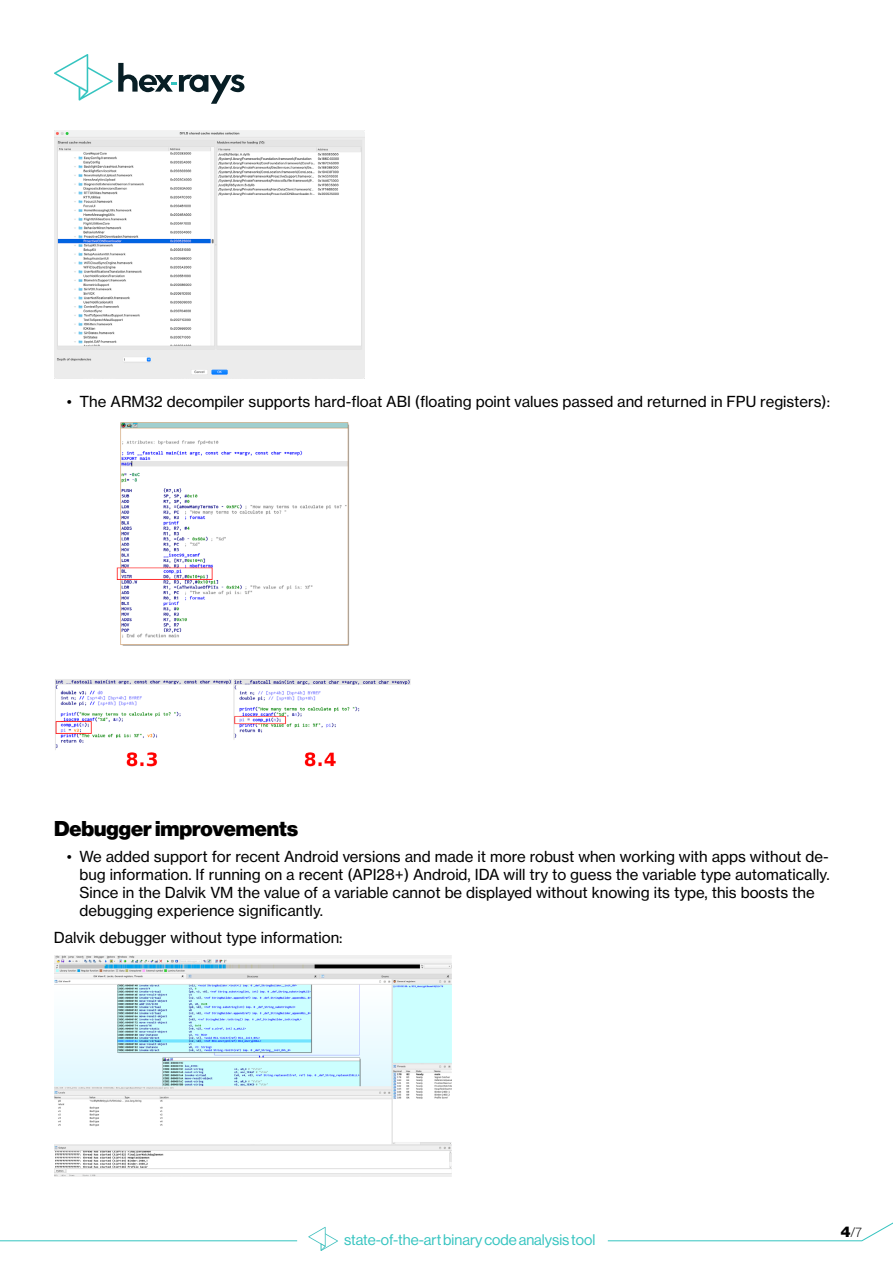
<style>
.page{position:relative;width:893px;height:1263px;background:#fff}
.page>*{position:absolute;margin:0;border:0;box-sizing:border-box;transform-origin:0 0}
.t1{font:21px "N Haas Grotesk DS Pro 95 Blk";color:#000}
.t2{font:15px/18px "N Haas Grotesk TX Pro 55 Rg";color:#000}
.t3{font:15px "N Haas Grotesk DS Pro 55 Rg";color:#35c4c0}
.t4{font:13.5px "N Haas Grotesk DS Pro 35 X Lt";color:#000}
.s1{font-family:"N Haas Grotesk DS Pro 95 Blk";font-size:15px}
</style>
<div class="page">
<hr style="left:0;top:1240px;width:297px;height:1px;background:#35c4c0">
<svg style="left:607px;top:1222px;width:286px;height:19px"></svg>
<svg style="left:308px;top:1227px;width:30px;height:24px"></svg>
<svg style="left:54px;top:54px;width:190px;height:50px"></svg>
<img style="left:54px;top:131px;width:310px;height:248px">
<img style="left:55px;top:422px;width:356px;height:345px">
<img style="left:54px;top:955px;width:398px;height:222px">
<p class="t2" style="left:67px;top:393px;width:765px">• The ARM32 decompiler supports hard-float ABI (floating point values passed and returned in FPU registers):</p>
<h1 class="t1" style="left:54px;top:816px;width:246px">Debugger improvements</h1>
<p class="t2" style="left:80px;top:848px;width:752px;text-indent:-13px">• We added support for recent Android versions and made it more robust when working with apps without de&shy;bug information. If running on a recent (API28+) Android, IDA will try to guess the variable type automatically.<br>Since in the Dalvik VM the value of a variable cannot be displayed without knowing its type, this boosts the debugging experience significantly.</p>
<p class="t2" style="left:54px;top:928px;width:290px">Dalvik debugger without type information:</p>
<p class="t3" style="left:344px;top:1231px;width:253px">state-of-the-art binary code analysis tool</p>
<p class="t4" style="left:841px;top:1224px;width:23px"><span class="s1">4</span>/7</p>
</div>
